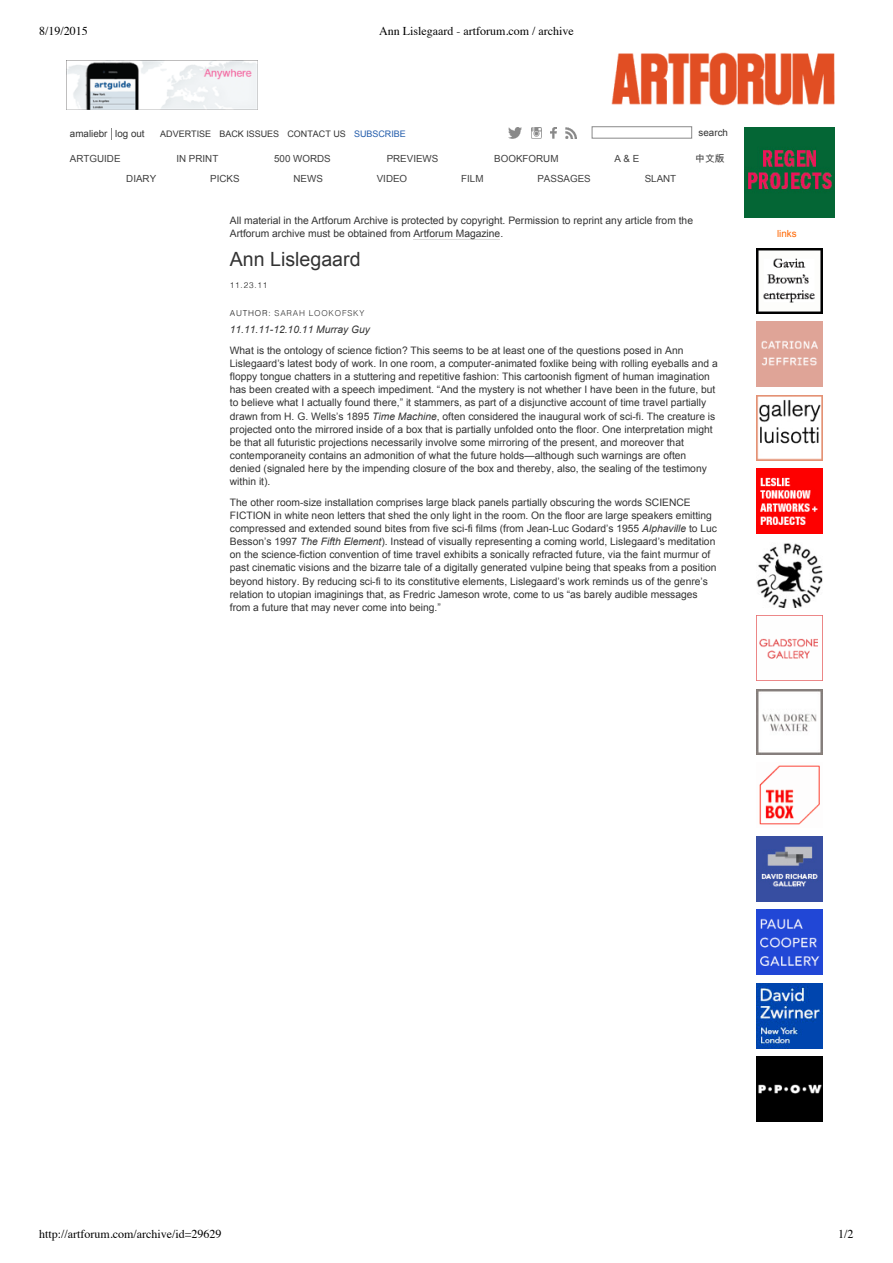
<style>
.page{position:relative;width:893px;height:1263px;background:#fff}
.page>*{position:absolute;margin:0;border:0;box-sizing:border-box;transform-origin:0 0}
.t1{font:19.65px "Arial";color:#333}
.t2{font:12px "Times";color:#000}
.t3{font:10.35px/13px "Arial";color:#333}
.t4{font:9.75px "Arial";color:#404040}
.t5{font:9.75px "Arial";color:#333}
.t6{font:9.75px "Arial";color:#343434}
.t7{font:9.75px "Arial";color:#f60}
.t8{font:9.75px "Arial Unicode MS";color:#404040}
.t9{font:9px "Arial";color:#343434}
.t10{font:300 8.1px "Helvetica";letter-spacing:.1em;color:#343434}
.t11{font:300 8.1px "Helvetica";color:#1c1c1c}
.s1{color:#225cab}
.s2{color:#1c1c1c}
.s3{font-style:italic}
</style>
<div class="page">
<img style="left:67px;top:60px;width:191px;height:49px">
<img style="left:611px;top:52px;width:223px;height:53px">
<div style="left:592px;top:126px;width:100px;height:13px;border:1px solid #898989"></div>
<svg style="left:508px;top:128px;width:13px;height:11px"></svg>
<svg style="left:531px;top:128px;width:11px;height:11px"></svg>
<svg style="left:551px;top:128px;width:6px;height:11px"></svg>
<svg style="left:566px;top:128px;width:10px;height:11px"></svg>
<hr style="left:414px;top:239px;width:86px;height:1px;background:#ddd">
<img style="left:744px;top:128px;width:90px;height:90px">
<img style="left:757px;top:248px;width:65px;height:65px">
<img style="left:757px;top:322px;width:65px;height:65px">
<img style="left:757px;top:395px;width:65px;height:65px">
<img style="left:757px;top:469px;width:65px;height:65px">
<img style="left:757px;top:543px;width:65px;height:64px">
<img style="left:757px;top:638px;width:65px;height:43px">
<img style="left:757px;top:689px;width:65px;height:65px">
<img style="left:759px;top:765px;width:61px;height:60px">
<img style="left:757px;top:836px;width:65px;height:65px">
<img style="left:757px;top:910px;width:65px;height:65px">
<img style="left:757px;top:983px;width:65px;height:65px">
<img style="left:757px;top:1057px;width:65px;height:65px">
<p class="t2" style="left:39px;top:20px;width:50px">8/19/2015</p>
<p class="t2" style="left:379px;top:20px;width:196px">Ann Lislegaard - artforum.com / archive</p>
<p class="t5" style="left:70px;top:127px;width:76px">amaliebr log out</p>
<p class="t9" style="left:160px;top:128px;width:247px">ADVERTISE BACK ISSUES CONTACT US <span class="s1">SUBSCRIBE</span></p>
<p class="t6" style="left:699px;top:126px;width:31px">search</p>
<p class="t4" style="left:70px;top:152px;width:52px">ARTGUIDE</p>
<p class="t4" style="left:176px;top:152px;width:43px">IN PRINT</p>
<p class="t4" style="left:274px;top:152px;width:58px">500 WORDS</p>
<p class="t4" style="left:387px;top:152px;width:53px">PREVIEWS</p>
<p class="t4" style="left:494px;top:152px;width:66px">BOOKFORUM</p>
<p class="t4" style="left:614px;top:152px;width:27px">A&amp;E</p>
<p class="t8" style="left:695px;top:152px;width:31px">中文版</p>
<p class="t4" style="left:126px;top:172px;width:31px">DIARY</p>
<p class="t4" style="left:210px;top:172px;width:31px">PICKS</p>
<p class="t4" style="left:293px;top:172px;width:31px">NEWS</p>
<p class="t4" style="left:377px;top:172px;width:32px">VIDEO</p>
<p class="t4" style="left:461px;top:172px;width:24px">FILM</p>
<p class="t4" style="left:537px;top:172px;width:55px">PASSAGES</p>
<p class="t4" style="left:645px;top:172px;width:33px">SLANT</p>
<p class="t3" style="left:230px;top:213px;width:465px">All material in the Artforum Archive is protected by copyright. Permission to reprint any article from the<br>Artforum archive must be obtained from Artforum Magazine.</p>
<p class="t1" style="left:230px;top:246px;width:132px">Ann Lislegaard</p>
<p class="t11" style="left:230px;top:278px;width:39px">11.23.11</p>
<p class="t10" style="left:230px;top:306px;width:136px"><span class="s2">AUTHOR:</span> SARAH LOOKOFSKY</p>
<p class="t3" style="left:230px;top:319px;width:455px;line-height:21.3px"><span class="s3">11.11.11-12.10.11 Murray Guy<br></span>What is the ontology of science fiction? This seems to be at least one of the questions posed in Ann</p>
<p class="t3" style="left:230px;top:357px;width:489px">Lislegaard’s latest body of work. In one room, a computer-animated foxlike being with rolling eyeballs and a floppy tongue chatters in a stuttering and repetitive fashion: This cartoonish figment of human imagination has been created with a speech impediment. “And the mystery is not whether I have been in the future, but to believe what I actually found there,” it stammers, as part of a disjunctive account of time travel partially drawn from H. G. Wells’s 1895 <span class="s3">Time Machine</span>, often considered the inaugural work of sci-fi. The creature is projected onto the mirrored inside of a box that is partially unfolded onto the floor. One interpretation might be that all futuristic projections necessarily involve some mirroring of the present, and moreover that contemporaneity contains an admonition of what the future holds—although such warnings are often denied (signaled here by the impending closure of the box and thereby, also, the sealing of the testimony within it).</p>
<p class="t3" style="left:230px;top:496px;width:489px">The other room-size installation comprises large black panels partially obscuring the words SCIENCE FICTION in white neon letters that shed the only light in the room. On the floor are large speakers emitting compressed and extended sound bites from five sci-fi films (from Jean-Luc Godard’s 1955 <span class="s3">Alphaville</span> to Luc Besson’s 1997 <span class="s3">The Fifth Element</span>). Instead of visually representing a coming world, Lislegaard’s meditation on the science-fiction convention of time travel exhibits a sonically refracted future, via the faint murmur of past cinematic visions and the bizarre tale of a digitally generated vulpine being that speaks from a position beyond history. By reducing sci-fi to its constitutive elements, Lislegaard’s work reminds us of the genre’s relation to utopian imaginings that, as Fredric Jameson wrote, come to us “as barely audible messages from a future that may never come into being.”</p>
<p class="t7" style="left:777px;top:228px;width:21px">links</p>
<p class="t2" style="left:39px;top:1223px;width:184px">http://artforum.com/archive/id=29629</p>
<p class="t2" style="left:838px;top:1223px;width:17px">1/2</p>
</div>
